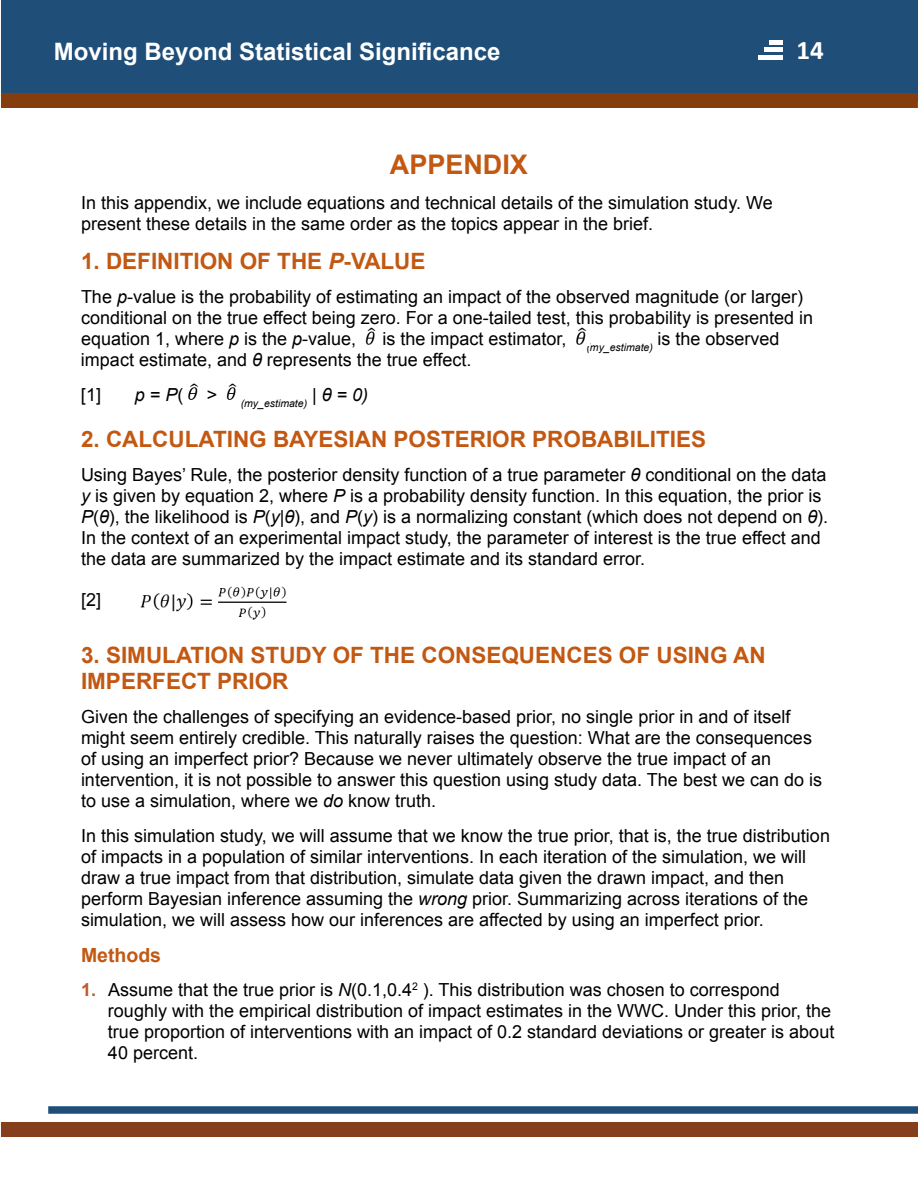
<style>
.page{position:relative;width:918px;height:1188px;background:#fff}
.page>*{position:absolute;margin:0;border:0;box-sizing:border-box;transform-origin:0 0}
.t1{font:700 27px "Arial";color:#c25812}
.t2{font:700 27px "Calibri";color:#fff}
.t3{font:700 24px "Arial";color:#fff}
.t4{font:700 22.5px/25.5px "Arial";color:#c25812}
.t5{font:700 19.5px "Arial";color:#c25812}
.Formula{font:18px/21px "Arial";color:#000}
.Formula-2{font:italic 18px "Arial";color:#000}
.Formula-3{font:italic 10.5px "Arial";color:#000}
.s1{font-style:italic}
.s2{font-style:normal}
.s3{font-weight:700;color:#c15927}
</style>
<div class="page">
<div style="left:1px;top:0;width:917px;height:102px;background:#1f4f78"></div>
<div style="left:1px;top:93px;width:917px;height:15px;background:#853d0d"></div>
<hr style="left:769px;top:41px;width:14px;height:4px;background:#fff">
<hr style="left:764px;top:48px;width:19px;height:4px;background:#fff">
<hr style="left:758px;top:55px;width:25px;height:4px;background:#fff">
<div style="left:48px;top:1106px;width:870px;height:8px;background:#1f4e79"></div>
<div style="left:1px;top:1122px;width:917px;height:15px;background:#853f1d"></div>
<img style="left:365px;top:327px;width:11px;height:18px">
<img style="left:576px;top:327px;width:11px;height:18px">
<img style="left:188px;top:383px;width:11px;height:17px">
<img style="left:226px;top:383px;width:11px;height:17px">
<img style="left:140px;top:586px;width:147px;height:34px">
<h2 class="t3" style="left:54px;top:35px;width:448px">Moving Beyond Statistical Significance</h2>
<h1 class="t2" style="left:796px;top:33px;width:29px">14</h1>
<h2 class="t1" style="left:390px;top:147px;width:140px">APPENDIX</h2>
<p class="Formula" style="left:81px;top:192px;width:693px">In this appendix, we include equations and technical details of the simulation study. We present these details in the same order as the topics appear in the brief.</p>
<h3 class="t4" style="left:81px;top:249px;width:346px">1. DEFINITION OF THE <span class="s1">P</span>-VALUE</h3>
<p class="Formula" style="left:81px;top:287px;width:734px">The <span class="s1">p</span>-value is the probability of estimating an impact of the observed magnitude (or larger) conditional on the true effect being zero. For a one-tailed test, this probability is presented in equation 1, where <span class="s1">p</span> is the <span class="s1">p</span>-value,</p>
<p class="Formula" style="left:382px;top:329px;width:186px">is the impact estimator,</p>
<p class="Formula" style="left:657px;top:329px;width:124px">is the observed</p>
<p class="Formula" style="left:81px;top:350px;width:392px">impact estimate, and <span class="s1">θ</span> represents the true effect.</p>
<p class="Formula" style="left:81px;top:384px;width:22px">[1]</p>
<p class="Formula-2" style="left:135px;top:383px;width:50px">p <span class="s2">=</span> P<span class="s2">(</span></p>
<p class="Formula" style="left:207px;top:384px;width:12px">&gt;</p>
<p class="Formula-2" style="left:312px;top:383px;width:57px"><span class="s2">|</span> θ = 0)</p>
<p class="Formula-3" style="left:586px;top:341px;width:68px">(my_estimate)</p>
<p class="Formula-3" style="left:241px;top:396px;width:68px">(my_estimate)</p>
<h3 class="t4" style="left:81px;top:427px;width:627px">2. CALCULATING BAYESIAN POSTERIOR PROBABILITIES</h3>
<p class="Formula" style="left:81px;top:464px;width:749px">Using Bayes’ Rule, the posterior density function of a true parameter <span class="s1">θ</span> conditional on the data <span class="s1">y</span> is given by equation 2, where <span class="s1">P</span> is a probability density function. In this equation, the prior is <span class="s1">P</span>(<span class="s1">θ</span>), the likelihood is <span class="s1">P</span>(<span class="s1">y</span>|<span class="s1">θ</span>), and <span class="s1">P</span>(<span class="s1">y</span>) is a normalizing constant (which does not depend on <span class="s1">θ</span>).<br>In the context of an experimental impact study, the parameter of interest is the true effect and the data are summarized by the impact estimate and its standard error.</p>
<p class="Formula" style="left:81px;top:590px;width:22px">[2]</p>
<h3 class="t4" style="left:81px;top:643px;width:686px">3. SIMULATION STUDY OF THE CONSEQUENCES OF USING AN<br>IMPERFECT PRIOR</h3>
<p class="Formula" style="left:81px;top:707px;width:743px">Given the challenges of specifying an evidence-based prior, no single prior in and of itself might seem entirely credible. This naturally raises the question: What are the consequences of using an imperfect prior? Because we never ultimately observe the true impact of an intervention, it is not possible to answer this question using study data. The best we can do is to use a simulation, where we <span class="s1">do</span> know truth.</p>
<p class="Formula" style="left:81px;top:825px;width:751px">In this simulation study, we will assume that we know the true prior, that is, the true distribution of impacts in a population of similar interventions. In each iteration of the simulation, we will draw a true impact from that distribution, simulate data given the drawn impact, and then perform Bayesian inference assuming the <span class="s1">wrong</span> prior. Summarizing across iterations of the simulation, we will assess how our inferences are affected by using an imperfect prior.</p>
<h3 class="t5" style="left:81px;top:942px;width:82px">Methods</h3>
<p class="Formula" style="left:108px;top:980px;width:728px;text-indent:-27px"><span class="s3">1.</span> Assume that the true prior is <span class="s1">N</span>(0.1,0.4<sup>2</sup> ). This distribution was chosen to correspond roughly with the empirical distribution of impact estimates in the WWC. Under this prior, the true proportion of interventions with an impact of 0.2 standard deviations or greater is about 40 percent.</p>
</div>
